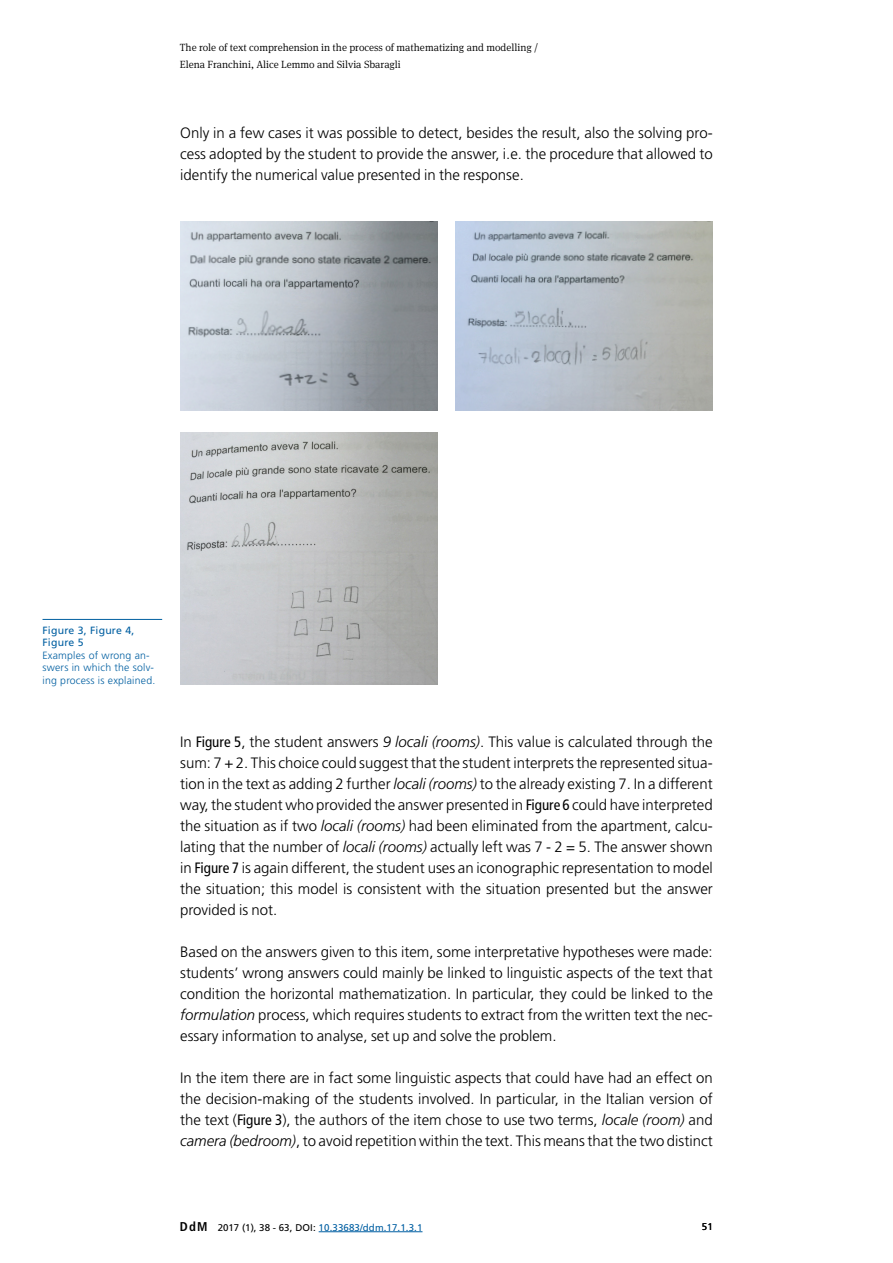
<style>
.page{position:relative;width:893px;height:1263px;background:#fff}
.page>*{position:absolute;margin:0;border:0;box-sizing:border-box;transform-origin:0 0}
.t1{font:300 15px/21px "Frutiger LT";color:#000;text-align:justify}
.t2{font:700 condensed 12.75px "Frutiger LT";color:#000}
.t3{font:300 10.5px/17.4px "Meta Serif OT";color:#000}
.t4{font:300 10.5px/12.6px "Frutiger LT";letter-spacing:.02em;color:#005fa1}
.t5{font:9.75px "Frutiger LT";letter-spacing:-.01em;color:#005fa2}
.t6{font:9.75px "Frutiger CE";letter-spacing:.01em;color:#005fa2}
.t7{font:9.75px "Frutiger LT";letter-spacing:-.01em;color:#000}
.s1{font-weight:400}
.s2{font-weight:400;font-stretch:condensed}
.s3{font-style:italic}
.s4{color:#000}
.s5{font-family:"Frutiger CE";color:#000}
</style>
<div class="page">
<img style="left:180px;top:222px;width:257px;height:189px">
<img style="left:455px;top:222px;width:258px;height:189px">
<img style="left:180px;top:432px;width:257px;height:252px">
<hr style="left:43px;top:619px;width:119px;height:1px;background:#005fa1">
<hr style="left:319px;top:1231px;width:103px;height:1px;background:#005fa2">
<p class="t3" style="left:180px;top:38px;width:360px">The role of text comprehension in the process of mathematizing and modelling /<br>Elena Franchini, Alice Lemmo and Silvia Sbaragli</p>
<p class="t1" style="left:180px;top:123px;width:534px">Only in a few cases it was possible to detect, besides the result, also the solving pro&shy;cess adopted by the student to provide the answer, i.e. the procedure that allowed to identify the numerical value presented in the response.</p>
<p class="t4" style="left:43px;top:624px;width:114px"><span class="s1">Figure 3, Figure 4,<br>Figure 5<br></span>Examples of wrong an&shy;swers in which the solv&shy;ing process is explained.</p>
<p class="t1" style="left:180px;top:732px;width:534px">In <span class="s2">Figure 5</span>, the student answers <span class="s3">9 locali (rooms)</span>. This value is calculated through the sum: 7 + 2. This choice could suggest that the student interprets the represented situa&shy;tion in the text as adding 2 further <span class="s3">locali (rooms)</span> to the already existing 7. In a different way, the student who provided the answer presented in <span class="s2">Figure 6</span> could have interpreted the situation as if two <span class="s3">locali (rooms)</span> had been eliminated from the apartment, calcu&shy;lating that the number of <span class="s3">locali (rooms)</span> actually left was 7 - 2 = 5. The answer shown in <span class="s2">Figure 7</span> is again different, the student uses an iconographic representation to model the situation; this model is consistent with the situation presented but the answer provided is not.</p>
<p class="t1" style="left:180px;top:942px;width:534px">Based on the answers given to this item, some interpretative hypotheses were made: students’ wrong answers could mainly be linked to linguistic aspects of the text that condition the horizontal mathematization. In particular, they could be linked to the <span class="s3">formulation</span> process, which requires students to extract from the written text the nec&shy;essary information to analyse, set up and solve the problem.</p>
<p class="t1" style="left:180px;top:1068px;width:534px">In the item there are in fact some linguistic aspects that could have had an effect on the decision-making of the students involved. In particular, in the Italian version of the text (<span class="s2">Figure 3</span>), the authors of the item chose to use two terms, <span class="s3">locale (room)</span> and <span class="s3">camera (bedroom)</span>, to avoid repetition within the text. This means that the two distinct</p>
<p class="t2" style="left:180px;top:1219px;width:29px">DdM</p>
<p class="t5" style="left:284px;top:1221px;width:133px"><span class="s4">3,</span> <span class="s5">DOI:</span> 10.33683/ddm.17.1.3.1</p>
<p class="t7" style="left:218px;top:1221px;width:97px">2017 (1), 38 - 64, DOI:</p>
<p class="t6" style="left:319px;top:1222px;width:105px">10.33683/ddm.17.1.3.1</p>
<p class="t7" style="left:702px;top:1221px;width:12px">51</p>
</div>
